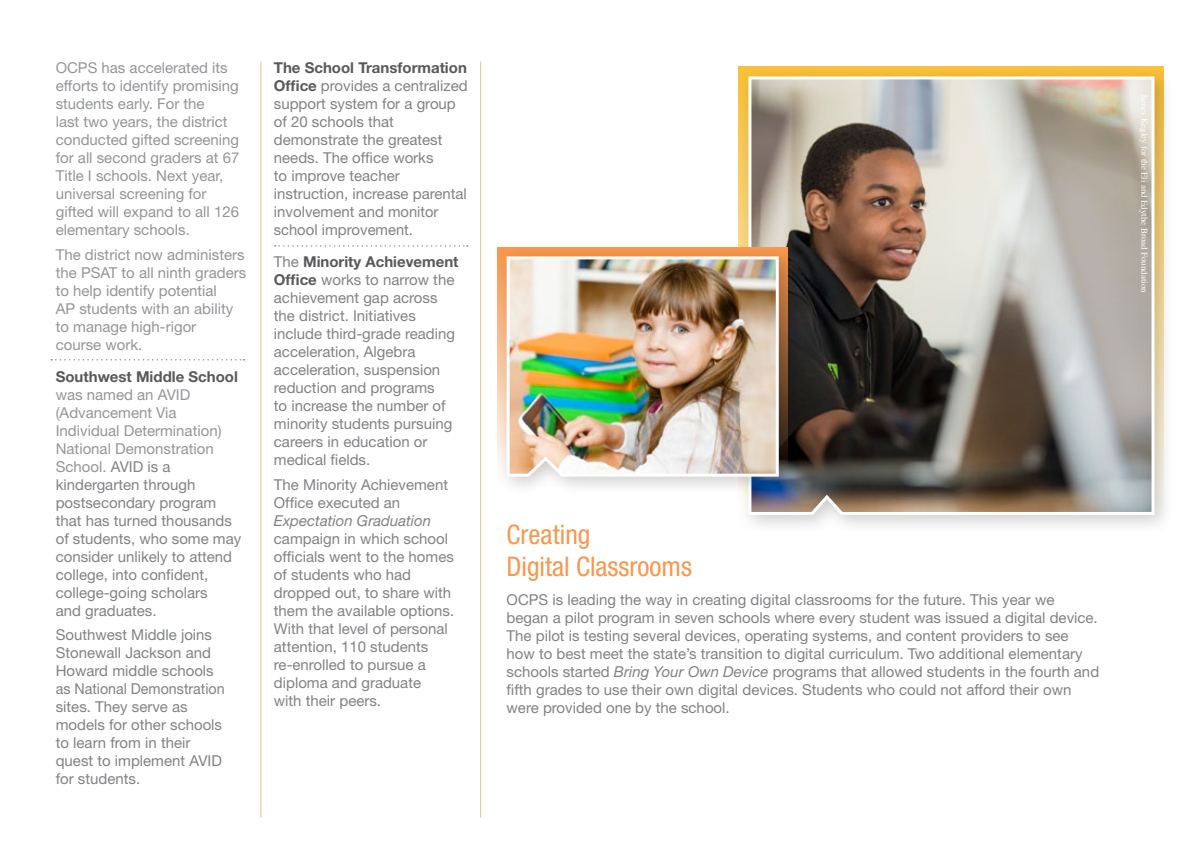
<style>
.page{position:relative;width:1188px;height:864px;background:#fff}
.page>*{position:absolute;margin:0;border:0;box-sizing:border-box;transform-origin:0 0}
.t1{font:condensed 27px/32.4px "Helvetica Neue";color:#f8974d}
.t2{font:15px/18px "Helvetica Neue";color:#808285}
.t3{font:15px/18px "Helvetica Neue";color:#939598}
.t4{font:700 15px "Helvetica Neue";color:#58595b}
.t5{font:italic 15px "Helvetica Neue";color:#808285}
.t6{font:9px "Times";color:#fff}
.s1{color:#939598}
.s2{font-weight:700;color:#58595b}
.s3{font-style:italic}
</style>
<div class="page">
<div style="left:738px;top:66px;width:436px;height:469px;background:#000;opacity:.19"></div>
<img style="left:747px;top:75px;width:409px;height:441px">
<hr style="left:261px;top:62px;width:1px;height:756px;background:#dac792">
<hr style="left:480px;top:62px;width:1px;height:756px;background:#dac792">
<svg style="left:51px;top:359px;width:193px;height:2px"></svg>
<svg style="left:275px;top:245px;width:193px;height:2px"></svg>
<div style="left:496px;top:246px;width:303px;height:251px;background:#000;opacity:.19"></div>
<img style="left:505px;top:255px;width:275px;height:223px">
<p class="t3" style="left:56px;top:59px;width:185px">OCPS has accelerated its efforts to identify promising students early. For the<br>last two years, the district conducted gifted screening for all second graders at 67<br>Title I schools. Next year, universal screening for gifted will expand to all 126 elementary schools.</p>
<p class="t3" style="left:56px;top:246px;width:192px">The district now administers the PSAT to all ninth graders to help identify potential<br>AP students with an ability to manage high-rigor<br>course work.</p>
<p class="t4" style="left:56px;top:367px;width:184px">Southwest Middle School</p>
<p class="t2" style="left:56px;top:385px;width:187px"><span class="s1">was named an AVID (Advancement Via<br>Individual Determination)<br>National Demonstration<br>School.</span> AVID is a kindergarten through postsecondary program that has turned thousands of students, who some may consider unlikely to attend college, into confident, college-going scholars<br>and graduates.</p>
<p class="t2" style="left:56px;top:626px;width:170px">Southwest Middle joins<br>Stonewall Jackson and<br>Howard middle schools as National Demonstration sites. They serve as models for other schools to learn from in their quest to implement AVID for students.</p>
<p class="t2" style="left:274px;top:59px;width:195px"><span class="s2">The School Transformation<br>Office</span> provides a centralized support system for a group of 20 schools that demonstrate the greatest needs. The office works<br>to improve teacher instruction, increase parental involvement and monitor school improvement.</p>
<p class="t2" style="left:274px;top:252px;width:186px">The <span class="s2">Minority Achievement<br>Office</span> works to narrow the achievement gap across the district. Initiatives include third-grade reading acceleration, Algebra acceleration, suspension reduction and programs<br>to increase the number of minority students pursuing careers in education or medical fields.</p>
<p class="t2" style="left:274px;top:475px;width:176px">The Minority Achievement<br>Office executed an</p>
<p class="t5" style="left:274px;top:511px;width:159px">Expectation Graduation</p>
<p class="t2" style="left:274px;top:529px;width:182px">campaign in which school officials went to the homes of students who had dropped out, to share with them the available options.<br>With that level of personal attention, 110 students re-enrolled to pursue a diploma and graduate<br>with their peers.</p>
<h1 class="t1" style="left:507px;top:518px;width:187px">Creating<br>Digital Classrooms</h1>
<p class="t2" style="left:507px;top:590px;width:594px">OCPS is leading the way in creating digital classrooms for the future. This year we began a pilot program in seven schools where every student was issued a digital device.<br>The pilot is testing several devices, operating systems, and content providers to see how to best meet the state’s transition to digital curriculum. Two additional elementary schools started <span class="s3">Bring Your Own Device</span> programs that allowed students in the fourth and fifth grades to use their own digital devices. Students who could not afford their own were provided one by the school.</p>
<p class="t6" style="left:1149px;top:94px;width:200px;rotate:90deg">James Kegley for the Eli and Edythe Broad Foundation</p>
</div>
